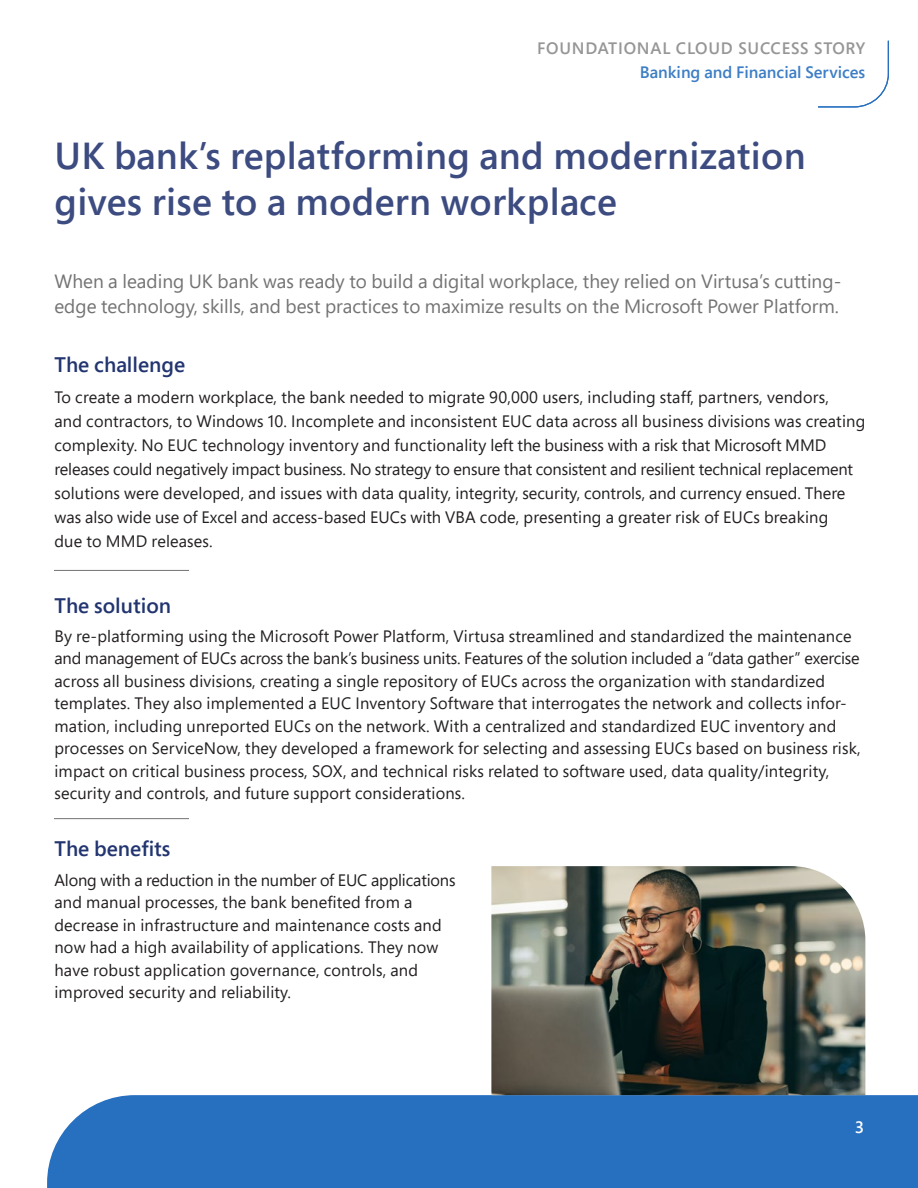
<style>
.page{position:relative;width:918px;height:1188px;background:#fff}
.page>*{position:absolute;margin:0;border:0;box-sizing:border-box;transform-origin:0 0}
.Heading_1{font:600 37.5px/46.5px "Segoe Pro";letter-spacing:.01em;color:#3c4b80}
.Subhead{font:600 21px "Segoe Pro";color:#233570}
.Intro_Grey{font:19.2px/25.5px "Segoe Pro";color:#737373}
.body{font:16.5px/22.5px "Segoe Pro";letter-spacing:.01em;color:#231f20}
.Success_Story_Runner{font:600 16.5px "Segoe Pro";letter-spacing:.05em;color:#969696}
.Success_Story_Runner-2{font:600 16.5px "Segoe Pro";color:#3d7ec5}
.t1{font:600 16.5px "Segoe Pro";color:#fff}
</style>
<div class="page">
<div style="left:47px;top:1095px;width:871px;height:93px;background:#2770bf"></div>
<img style="left:491px;top:866px;width:374px;height:229px">
<svg style="left:818px;top:40px;width:71px;height:68px"></svg>
<hr style="left:54px;top:570px;width:135px;height:1px;background:#737373">
<hr style="left:54px;top:818px;width:135px;height:1px;background:#737373">
<p class="Success_Story_Runner" style="left:537px;top:37px;width:330px">FOUNDATIONAL CLOUD SUCCESS STORY</p>
<p class="Success_Story_Runner-2" style="left:640px;top:61px;width:227px">Banking and Financial Services</p>
<p class="Heading_1" style="left:54px;top:131px;width:753px">UK bank’s replatforming and modernization gives rise to a modern workplace</p>
<p class="Intro_Grey" style="left:54px;top:268px;width:788px">When a leading UK bank was ready to build a digital workplace, they relied on Virtusa’s cutting&shy;edge technology, skills, and best practices to maximize results on the Microsoft Power Platform.</p>
<p class="Subhead" style="left:54px;top:351px;width:132px">The challenge</p>
<p class="body" style="left:54px;top:385px;width:812px;line-height:24px">To create a modern workplace, the bank needed to migrate 90,000 users, including staff, partners, vendors,<br>and contractors, to Windows 10. Incomplete and inconsistent EUC data across all business divisions was creating complexity. No EUC technology inventory and functionality left the business with a risk that Microsoft MMD releases could negatively impact business. No strategy to ensure that consistent and resilient technical replacement solutions were developed, and issues with data quality, integrity, security, controls, and currency ensued. There was also wide use of Excel and access-based EUCs with VBA code, presenting a greater risk of EUCs breaking<br>due to MMD releases.</p>
<p class="Subhead" style="left:54px;top:591px;width:118px">The solution</p>
<p class="body" style="left:54px;top:624px;width:808px">By re-platforming using the Microsoft Power Platform, Virtusa streamlined and standardized the maintenance and management of EUCs across the bank’s business units. Features of the solution included a “data gather” exercise across all business divisions, creating a single repository of EUCs across the organization with standardized templates. They also implemented a EUC Inventory Software that interrogates the network and collects infor&shy;mation, including unreported EUCs on the network. With a centralized and standardized EUC inventory and processes on ServiceNow, they developed a framework for selecting and assessing EUCs based on business risk, impact on critical business process, SOX, and technical risks related to software used, data quality/integrity, security and controls, and future support considerations.</p>
<p class="Subhead" style="left:54px;top:835px;width:118px">The benefits</p>
<p class="body" style="left:54px;top:868px;width:403px">Along with a reduction in the number of EUC applications and manual processes, the bank benefited from a decrease in infrastructure and maintenance costs and now had a high availability of applications. They now have robust application governance, controls, and improved security and reliability.</p>
<p class="t1" style="left:855px;top:1116px;width:11px">3</p>
</div>
